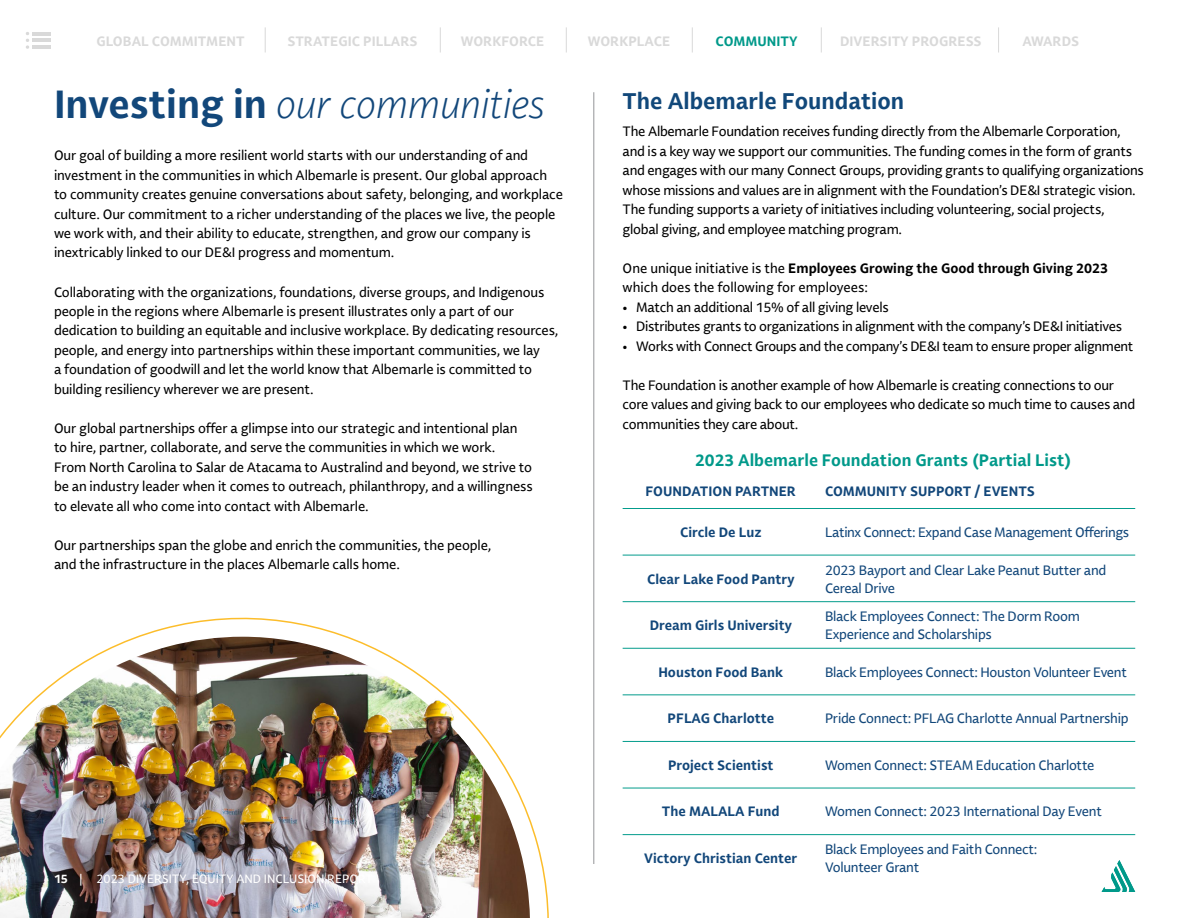
<style>
.page{position:relative;width:1188px;height:918px;background:#fff}
.page>*{position:absolute;margin:0;border:0;box-sizing:border-box;transform-origin:0 0}
.t1{font:italic 300 39px "Lemance";color:#12477a}
.t2{font:700 22.5px "Lemance";color:#11487a}
.t3{font:700 16.5px "Lemance";color:#00998a}
.t4{font:13.5px/19.5px "Lemance";letter-spacing:-.01em;color:#000}
.t5{font:13.5px/18px "Lemance";letter-spacing:-.02em;color:#12477a}
.t6{font:700 13.5px "Lemance";color:#12477a}
.t7{font:700 13.5px "Lemance";color:#d9d9d9}
.t8{font:700 13.5px "Lemance";color:#00998a}
.t9{font:12px "Lemance";color:#fff}
.s1{font-weight:700;font-style:normal}
.s2{font-weight:700}
</style>
<div class="page">
<hr style="left:33px;top:32px;width:18px;height:3px;background:#d9d9d9">
<hr style="left:33px;top:39px;width:18px;height:3px;background:#d9d9d9">
<svg style="left:26px;top:32px;width:3px;height:17px"></svg>
<hr style="left:33px;top:45px;width:18px;height:4px;background:#d9d9d9">
<svg style="left:265px;top:27px;width:1px;height:26px"></svg>
<svg style="left:440px;top:27px;width:1px;height:26px"></svg>
<svg style="left:566px;top:27px;width:1px;height:26px"></svg>
<svg style="left:692px;top:27px;width:1px;height:26px"></svg>
<svg style="left:821px;top:27px;width:1px;height:26px"></svg>
<svg style="left:998px;top:27px;width:1px;height:26px"></svg>
<img style="left:0;top:617px;width:549px;height:301px">
<hr style="left:623px;top:508px;width:196px;height:1px;background:#039c8c">
<hr style="left:819px;top:508px;width:316px;height:1px;background:#039c8c">
<hr style="left:623px;top:555px;width:196px;height:1px;background:#039c8c">
<hr style="left:819px;top:555px;width:316px;height:1px;background:#039c8c">
<hr style="left:623px;top:601px;width:196px;height:1px;background:#039c8c">
<hr style="left:819px;top:601px;width:316px;height:1px;background:#039c8c">
<hr style="left:623px;top:648px;width:196px;height:1px;background:#039c8c">
<hr style="left:819px;top:648px;width:316px;height:1px;background:#039c8c">
<hr style="left:623px;top:695px;width:196px;height:1px;background:#039c8c">
<hr style="left:819px;top:695px;width:316px;height:1px;background:#039c8c">
<hr style="left:623px;top:741px;width:196px;height:1px;background:#039c8c">
<hr style="left:819px;top:741px;width:316px;height:1px;background:#039c8c">
<hr style="left:623px;top:788px;width:196px;height:1px;background:#039c8c">
<hr style="left:819px;top:788px;width:316px;height:1px;background:#039c8c">
<hr style="left:623px;top:834px;width:196px;height:1px;background:#039c8c">
<hr style="left:819px;top:834px;width:316px;height:1px;background:#039c8c">
<svg style="left:1102px;top:860px;width:33px;height:32px"></svg>
<hr style="left:594px;top:92px;width:1px;height:772px;background:#939598">
<p class="t7" style="left:96px;top:32px;width:150px">GLOBAL COMMITMENT</p>
<p class="t7" style="left:287px;top:32px;width:132px">STRATEGIC PILLARS</p>
<p class="t7" style="left:461px;top:32px;width:85px">WORKFORCE</p>
<p class="t7" style="left:588px;top:32px;width:84px">WORKPLACE</p>
<p class="t8" style="left:716px;top:32px;width:83px">COMMUNITY</p>
<p class="t7" style="left:840px;top:32px;width:143px">DIVERSITY PROGRESS</p>
<p class="t7" style="left:1022px;top:32px;width:58px">AWARDS</p>
<h1 class="t1" style="left:54px;top:78px;width:492px"><span class="s1">Investing in</span> our communities</h1>
<h2 class="t2" style="left:623px;top:86px;width:283px">The Albemarle Foundation</h2>
<p class="t4" style="left:623px;top:122px;width:523px">The Albemarle Foundation receives funding directly from the Albemarle Corporation, and is a key way we support our communities. The funding comes in the form of grants and engages with our many Connect Groups, providing grants to qualifying organizations whose missions and values are in alignment with the Foundation’s DE&amp;I strategic vision.<br>The funding supports a variety of initiatives including volunteering, social projects, global giving, and employee matching program.</p>
<p class="t4" style="left:623px;top:258px;width:487px">One unique initiative is the <span class="s2">Employees Growing the Good through Giving 2023 </span>which does the following for employees:</p>
<p class="t4" style="left:623px;top:297px;width:268px">• Match an additional 15% of all giving levels</p>
<p class="t4" style="left:623px;top:317px;width:501px">• Distributes grants to organizations in alignment with the company’s DE&amp;I initiatives</p>
<p class="t4" style="left:623px;top:336px;width:512px">• Works with Connect Groups and the company’s DE&amp;I team to ensure proper alignment</p>
<p class="t4" style="left:623px;top:375px;width:514px">The Foundation is another example of how Albemarle is creating connections to our core values and giving back to our employees who dedicate so much time to causes and communities they care about.</p>
<p class="t4" style="left:54px;top:145px;width:510px">Our goal of building a more resilient world starts with our understanding of and investment in the communities in which Albemarle is present. Our global approach to community creates genuine conversations about safety, belonging, and workplace culture. Our commitment to a richer understanding of the places we live, the people we work with, and their ability to educate, strengthen, and grow our company is inextricably linked to our DE&amp;I progress and momentum.</p>
<p class="t4" style="left:54px;top:282px;width:506px">Collaborating with the organizations, foundations, diverse groups, and Indigenous people in the regions where Albemarle is present illustrates only a part of our dedication to building an equitable and inclusive workplace. By dedicating resources, people, and energy into partnerships within these important communities, we lay<br>a foundation of goodwill and let the world know that Albemarle is committed to building resiliency wherever we are present.</p>
<p class="t4" style="left:54px;top:418px;width:480px">Our global partnerships offer a glimpse into our strategic and intentional plan to hire, partner, collaborate, and serve the communities in which we work.<br>From North Carolina to Salar de Atacama to Australind and beyond, we strive to be an industry leader when it comes to outreach, philanthropy, and a willingness to elevate all who come into contact with Albemarle.</p>
<p class="t4" style="left:54px;top:535px;width:439px">Our partnerships span the globe and enrich the communities, the people, and the infrastructure in the places Albemarle calls home.</p>
<p class="t3" style="left:695px;top:449px;width:378px">2023 Albemarle Foundation Grants (Partial List)</p>
<p class="t6" style="left:646px;top:482px;width:152px">FOUNDATION PARTNER</p>
<p class="t6" style="left:825px;top:482px;width:211px">COMMUNITY SUPPORT / EVENTS</p>
<p class="t6" style="left:680px;top:523px;width:83px">Circle De Luz</p>
<p class="t5" style="left:825px;top:523px;width:306px">Latinx Connect: Expand Case Management Offerings</p>
<p class="t6" style="left:647px;top:570px;width:149px">Clear Lake Food Pantry</p>
<p class="t5" style="left:825px;top:561px;width:283px">2023 Bayport and Clear Lake Peanut Butter and<br>Cereal Drive</p>
<p class="t6" style="left:650px;top:616px;width:144px">Dream Girls University</p>
<p class="t5" style="left:825px;top:607px;width:256px">Black Employees Connect: The Dorm Room<br>Experience and Scholarships</p>
<p class="t6" style="left:658px;top:663px;width:126px">Houston Food Bank</p>
<p class="t5" style="left:825px;top:663px;width:303px">Black Employees Connect: Houston Volunteer Event</p>
<p class="t6" style="left:668px;top:709px;width:108px">PFLAG Charlotte</p>
<p class="t5" style="left:825px;top:709px;width:305px">Pride Connect: PFLAG Charlotte Annual Partnership</p>
<p class="t6" style="left:668px;top:756px;width:107px">Project Scientist</p>
<p class="t5" style="left:825px;top:756px;width:271px">Women Connect: STEAM Education Charlotte</p>
<p class="t6" style="left:662px;top:802px;width:119px">The MALALA Fund</p>
<p class="t5" style="left:825px;top:803px;width:278px">Women Connect: 2023 International Day Event</p>
<p class="t6" style="left:644px;top:849px;width:155px">Victory Christian Center</p>
<p class="t5" style="left:825px;top:840px;width:214px">Black Employees and Faith Connect:<br>Volunteer Grant</p>
<p class="t9" style="left:54px;top:871px;width:320px"><span class="s2">15</span> | 2023 DIVERSITY, EQUITY AND INCLUSION REPORT</p>
</div>
